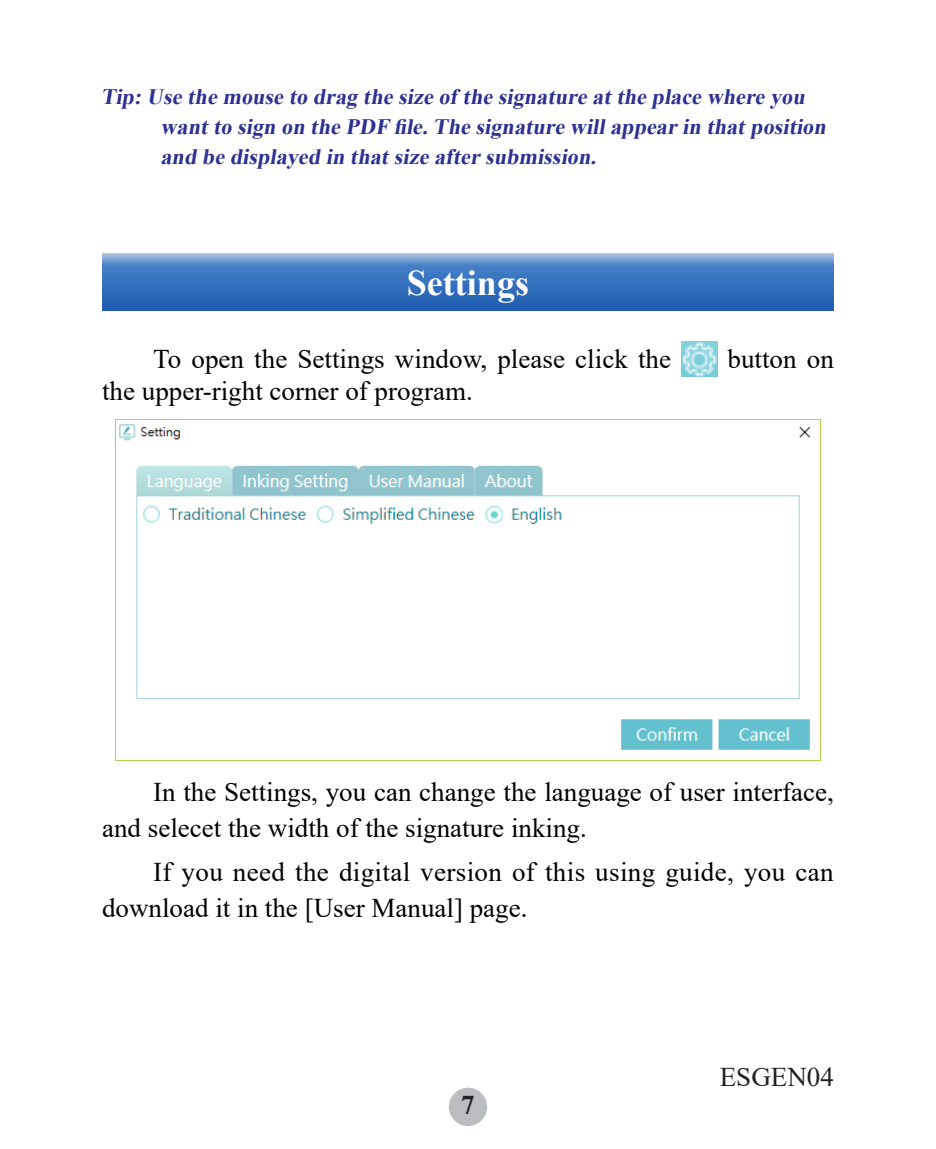
<style>
.page{position:relative;width:936px;height:1149px;background:#fff}
.page>*{position:absolute;margin:0;border:0;box-sizing:border-box;transform-origin:0 0}
.標題1{font:700 36px "Times New Roman";color:#fff}
.凹排-EN{font:27px/36px "Times New Roman";color:#000}
.Contents{font:27px "Times New Roman";color:#231f20}
.t1{font:700 27px "Times New Roman";color:#231f20}
.注意-EN{font:italic 700 21.9px/30px "Times New Roman";color:#2e3092}
</style>
<div class="page">
<div style="left:449px;top:1087px;width:38px;height:38px;background:#bcbdc0;border-radius:50%"></div>
<svg style="left:102px;top:253px;width:731px;height:58px;background:#4179c0"></svg>
<img style="left:681px;top:341px;width:36px;height:35px">
<img style="left:115px;top:419px;width:705px;height:340px">
<p class="注意-EN" style="left:160px;top:81px;width:671px;text-indent:-60px">Tip: Use the mouse to drag the size of the signature at the place where you want to sign on the PDF fle. The signature will appear in that position and be displayed in that size after submission.</p>
<p class="標題1" style="left:407px;top:257px;width:124px">Settings</p>
<p class="凹排-EN" style="left:153px;top:340px;width:519px">To open the Settings window, please click the</p>
<p class="凹排-EN" style="left:727px;top:340px;width:108px">button on</p>
<p class="凹排-EN" style="left:102px;top:372px;width:372px">the upper-right corner of program.</p>
<p class="凹排-EN" style="left:102px;top:772px;width:733px;text-indent:51px">In the Settings, you can change the language of user interface, and selecet the width of the signature inking.</p>
<p class="凹排-EN" style="left:102px;top:853px;width:733px;text-indent:51px">If you need the digital version of this using guide, you can download it in the [User Manual] page.</p>
<p class="t1" style="left:461px;top:1085px;width:15px">7</p>
<p class="Contents" style="left:719px;top:1057px;width:115px">ESGEN04</p>
</div>
